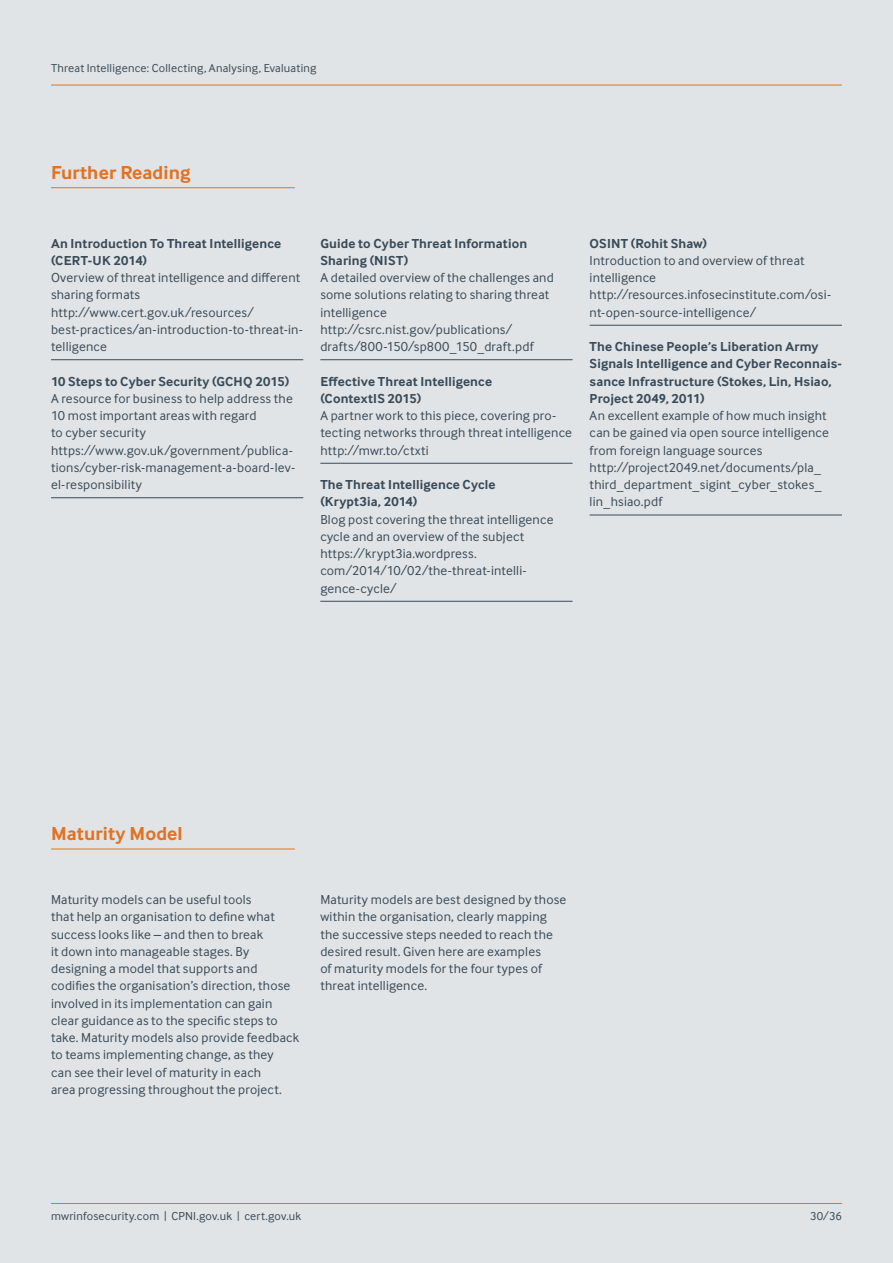
<style>
.page{position:relative;width:893px;height:1263px;background:#e1e4e6}
.page>*{position:absolute;margin:0;border:0;box-sizing:border-box;transform-origin:0 0}
.t1{font:700 19.5px "Inter Face";letter-spacing:.005em;color:#e37222}
.t2{font:13.5px/17.2px "Inter Face";letter-spacing:.015em;color:#394a58}
.t3{font:700 13.5px/17.2px "Inter Face";letter-spacing:.01em;color:#394a58}
.t4{font:12px "Inter Face";letter-spacing:.02em;color:#394a58}
</style>
<div class="page">
<hr style="left:51px;top:85px;width:791px;height:1px;background:#e37222">
<hr style="left:51px;top:1203px;width:791px;height:1px;background:#e37222">
<hr style="left:51px;top:849px;width:244px;height:1px;background:#e37222">
<hr style="left:51px;top:359px;width:252px;height:1px;background:#394a58">
<hr style="left:51px;top:497px;width:252px;height:1px;background:#394a58">
<hr style="left:320px;top:359px;width:253px;height:1px;background:#394a58">
<hr style="left:320px;top:463px;width:253px;height:1px;background:#394a58">
<hr style="left:320px;top:601px;width:253px;height:1px;background:#394a58">
<hr style="left:590px;top:325px;width:252px;height:1px;background:#394a58">
<hr style="left:590px;top:515px;width:252px;height:1px;background:#394a58">
<hr style="left:51px;top:187px;width:244px;height:1px;background:#e37222">
<p class="t4" style="left:51px;top:61px;width:267px">Threat Intelligence: Collecting, Analysing, Evaluating</p>
<h1 class="t1" style="left:51px;top:161px;width:141px">Further Reading</h1>
<p class="t3" style="left:51px;top:234px;width:232px">An Introduction To Threat Intelligence (CERT-UK 2014)</p>
<p class="t2" style="left:51px;top:269px;width:253px">Overview of threat intelligence and different sharing formats http://www.cert.gov.uk/resources/ best-practices/an-introduction-to-threat-in&shy;telligence</p>
<p class="t3" style="left:51px;top:372px;width:240px">10 Steps to Cyber Security (GCHQ 2015)</p>
<p class="t2" style="left:51px;top:390px;width:246px">A resource for business to help address the 10 most important areas with regard<br>to cyber security https://www.gov.uk/government/publica&shy;tions/cyber-risk-management-a-board-lev&shy;el-responsibility</p>
<p class="t3" style="left:320px;top:234px;width:208px">Guide to Cyber Threat Information<br>Sharing (NIST)</p>
<p class="t2" style="left:320px;top:269px;width:235px">A detailed overview of the challenges and some solutions relating to sharing threat intelligence http://csrc.nist.gov/publications/ drafts/800-150/sp800_150_draft.pdf</p>
<p class="t3" style="left:320px;top:372px;width:173px">Effective Threat Intelligence (ContextIS 2015)</p>
<p class="t2" style="left:320px;top:407px;width:253px">A partner work to this piece, covering pro&shy;tecting networks through threat intelligence http://mwr.to/ctxti</p>
<p class="t3" style="left:320px;top:476px;width:177px">The Threat Intelligence Cycle (Krypt3ia, 2014)</p>
<p class="t2" style="left:320px;top:510px;width:235px">Blog post covering the threat intelligence cycle and an overview of the subject https://krypt3ia.wordpress. com/2014/10/02/the-threat-intelli&shy;gence-cycle/</p>
<p class="t3" style="left:590px;top:234px;width:119px">OSINT (Rohit Shaw)</p>
<p class="t2" style="left:590px;top:252px;width:243px">Introduction to and overview of threat intelligence http://resources.infosecinstitute.com/osi&shy;nt-open-source-intelligence/</p>
<p class="t3" style="left:590px;top:338px;width:254px">The Chinese People’s Liberation Army Signals Intelligence and Cyber Reconnais&shy;sance Infrastructure (Stokes, Lin, Hsiao, Project 2049, 2011)</p>
<p class="t2" style="left:590px;top:407px;width:241px">An excellent example of how much insight can be gained via open source intelligence from foreign language sources http://project2049.net/documents/pla_ third_department_sigint_cyber_stokes_ lin_hsiao.pdf</p>
<h1 class="t1" style="left:51px;top:822px;width:133px">Maturity Model</h1>
<p class="t2" style="left:51px;top:891px;width:250px">Maturity models can be useful tools<br>that help an organisation to define what success looks like – and then to break<br>it down into manageable stages. By designing a model that supports and codifies the organisation’s direction, those involved in its implementation can gain clear guidance as to the specific steps to take. Maturity models also provide feedback to teams implementing change, as they<br>can see their level of maturity in each<br>area progressing throughout the project.</p>
<p class="t2" style="left:320px;top:891px;width:248px">Maturity models are best designed by those within the organisation, clearly mapping the successive steps needed to reach the desired result. Given here are examples<br>of maturity models for the four types of threat intelligence.</p>
<p class="t4" style="left:51px;top:1209px;width:252px">mwrinfosecurity.com | CPNI.gov.uk | cert.gov.uk</p>
<p class="t4" style="left:810px;top:1209px;width:33px">30/36</p>
</div>
